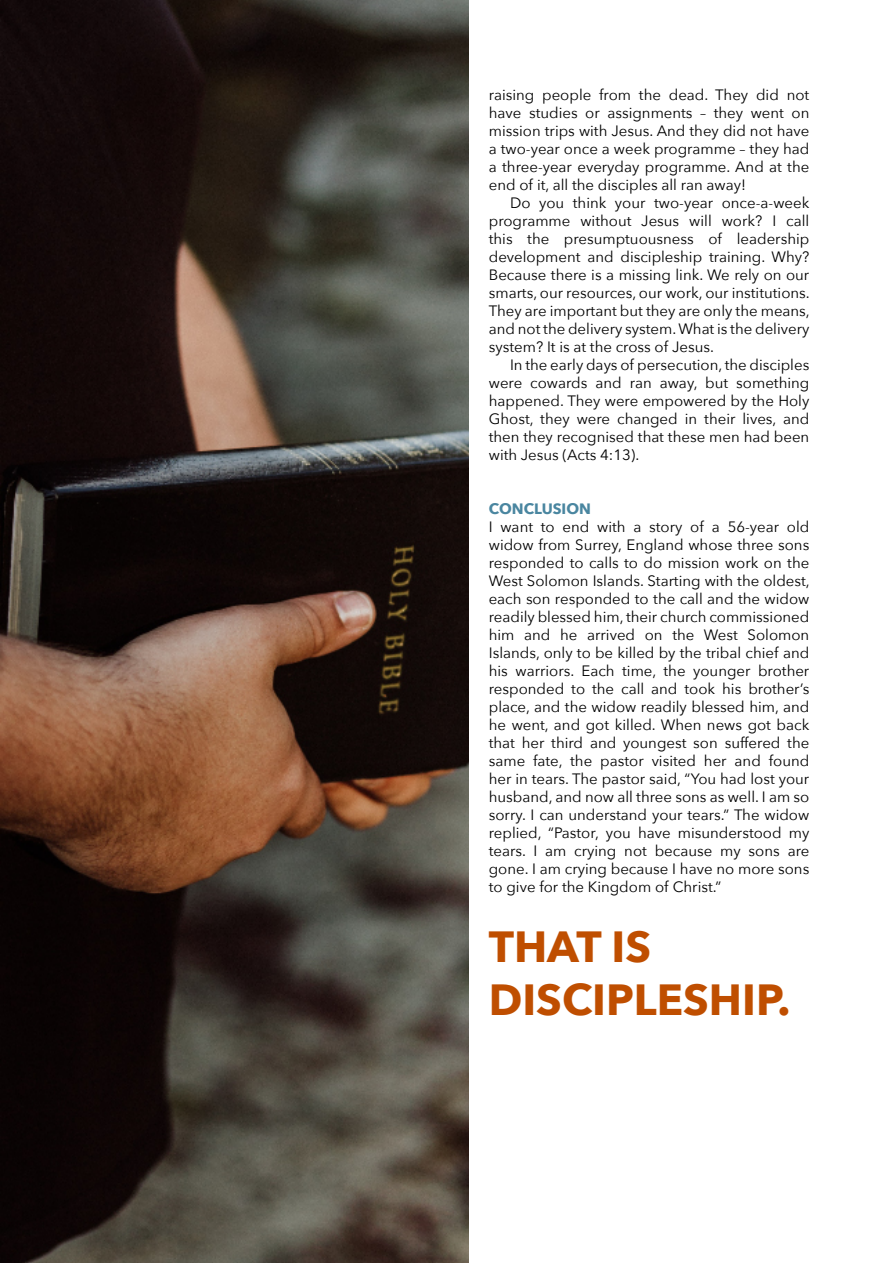
<style>
.page{position:relative;width:893px;height:1263px;background:#fff}
.page>*{position:absolute;margin:0;border:0;box-sizing:border-box;transform-origin:0 0}
.t1{font:700 43.5px/52.2px "Avenir Next";color:#bf4e00}
.t2{font:15px/18px "Avenir Next";color:#000;text-align:justify}
.t3{font:700 15px "Avenir Next";color:#4a86a0}
</style>
<div class="page">
<img style="left:1px;top:0;width:467px;height:1263px">
<p class="t2" style="left:489px;top:85px;width:322px">raising people from the dead. They did not have studies or assignments – they went on mission trips with Jesus. And they did not have a two-year once a week programme – they had a three-year everyday programme. And at the end of it, all the disciples all ran away!</p>
<p class="t2" style="left:489px;top:193px;width:322px;text-indent:21px">Do you think your two-year once-a-week programme without Jesus will work? I call this the presumptuousness of leadership development and discipleship training. Why?<br>Because there is a missing link. We rely on our smarts, our resources, our work, our institutions.<br>They are important but they are only the means, and not the delivery system. What is the delivery system? It is at the cross of Jesus.</p>
<p class="t2" style="left:489px;top:355px;width:322px;text-indent:21px">In the early days of persecution, the disciples were cowards and ran away, but something happened. They were empowered by the Holy Ghost, they were changed in their lives, and then they recognised that these men had been with Jesus (Acts 4:13).</p>
<p class="t3" style="left:489px;top:496px;width:104px">CONCLUSION</p>
<p class="t2" style="left:489px;top:517px;width:322px">I want to end with a story of a 56-year old widow from Surrey, England whose three sons responded to calls to do mission work on the West Solomon Islands. Starting with the oldest, each son responded to the call and the widow readily blessed him, their church commissioned him and he arrived on the West Solomon Islands, only to be killed by the tribal chief and his warriors. Each time, the younger brother responded to the call and took his brother’s place, and the widow readily blessed him, and he went, and got killed. When news got back that her third and youngest son suffered the same fate, the pastor visited her and found her in tears. The pastor said, “You had lost your husband, and now all three sons as well. I am so sorry. I can understand your tears.” The widow replied, “Pastor, you have misunderstood my tears. I am crying not because my sons are gone. I am crying because I have no more sons to give for the Kingdom of Christ.”</p>
<h1 class="t1" style="left:489px;top:920px;width:303px">THAT IS<br>DISCIPLESHIP.</h1>
</div>
